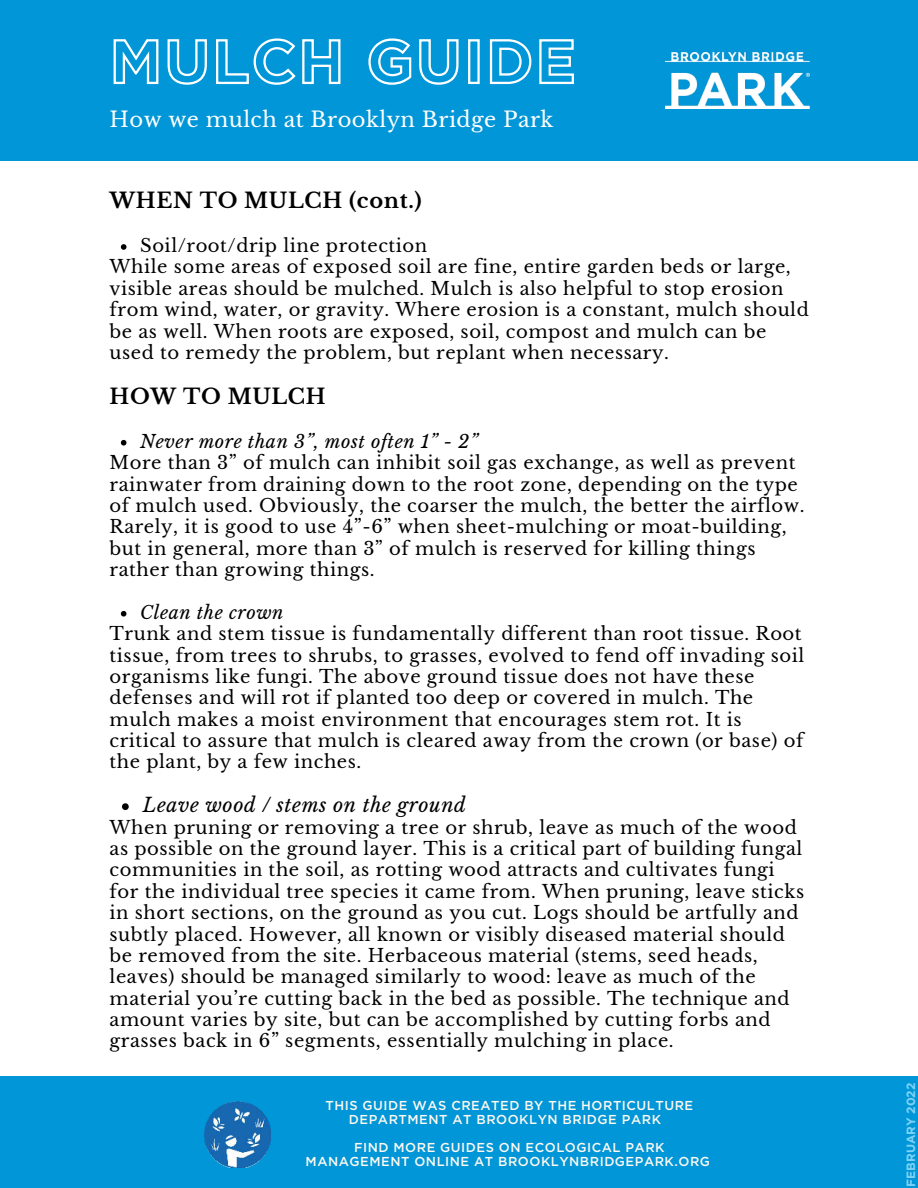
<style>
.page{position:relative;width:918px;height:1188px;background:#fff}
.page>*{position:absolute;margin:0;border:0;box-sizing:border-box;transform-origin:0 0}
.t1{font:21px "Libre Baskerville";letter-spacing:.02em;color:#fff}
.t2{font:700 21px "Libre Baskerville";letter-spacing:.03em;color:#000}
.t3{font:italic 19.5px "Libre Baskerville";letter-spacing:.03em;color:#000}
.t4{font:18px/21.3px "Libre Baskerville";letter-spacing:.03em;color:#000}
.t5{font:italic 18px "Libre Baskerville";letter-spacing:.03em;color:#000}
.t6{font:500 12.9px/14px "Gotham";letter-spacing:.04em;color:#fdf8f1}
.t7{font:700 12px "Gotham";color:#7ed3f7}
</style>
<div class="page">
<div style="left:0;top:0;width:918px;height:161px;background:#0096d7"></div>
<img style="left:666px;top:52px;width:144px;height:56px">
<svg style="left:113px;top:38px;width:461px;height:47px"></svg>
<div style="left:0;top:1077px;width:918px;height:111px;background:#0096d7"></div>
<img style="left:205px;top:1101px;width:66px;height:67px">
<svg style="left:121px;top:244px;width:5px;height:6px"></svg>
<svg style="left:121px;top:440px;width:5px;height:6px"></svg>
<svg style="left:121px;top:611px;width:5px;height:6px"></svg>
<svg style="left:122px;top:803px;width:7px;height:7px"></svg>
<p class="t1" style="left:110px;top:106px;width:446px">How we mulch at Brooklyn Bridge Park</p>
<p class="t2" style="left:110px;top:188px;width:314px">WHEN TO MULCH (cont.)</p>
<p class="t4" style="left:140px;top:235px;width:289px">Soil/root/drip line protection</p>
<p class="t4" style="left:110px;top:256px;width:701px">While some areas of exposed soil are fine, entire garden beds or large, visible areas should be mulched. Mulch is also helpful to stop erosion from wind, water, or gravity. Where erosion is a constant, mulch should be as well. When roots are exposed, soil, compost and mulch can be used to remedy the problem, but replant when necessary.</p>
<p class="t2" style="left:110px;top:384px;width:218px">HOW TO MULCH</p>
<p class="t5" style="left:140px;top:430px;width:339px">Never more than 3”, most often 1” - 2”</p>
<p class="t4" style="left:110px;top:452px;width:696px">More than 3” of mulch can inhibit soil gas exchange, as well as prevent rainwater from draining down to the root zone, depending on the type of mulch used. Obviously, the coarser the mulch, the better the airflow.<br>Rarely, it is good to use 4”-6” when sheet-mulching or moat-building, but in general, more than 3” of mulch is reserved for killing things rather than growing things.</p>
<p class="t5" style="left:140px;top:601px;width:145px">Clean the crown</p>
<p class="t4" style="left:110px;top:623px;width:696px">Trunk and stem tissue is fundamentally different than root tissue. Root tissue, from trees to shrubs, to grasses, evolved to fend off invading soil organisms like fungi. The above ground tissue does not have these defenses and will rot if planted too deep or covered in mulch. The mulch makes a moist environment that encourages stem rot. It is critical to assure that mulch is cleared away from the crown (or base) of the plant, by a few inches.</p>
<p class="t3" style="left:143px;top:793px;width:325px">Leave wood / stems on the ground</p>
<p class="t4" style="left:110px;top:817px;width:696px">When pruning or removing a tree or shrub, leave as much of the wood as possible on the ground layer. This is a critical part of building fungal communities in the soil, as rotting wood attracts and cultivates fungi for the individual tree species it came from. When pruning, leave sticks in short sections, on the ground as you cut. Logs should be artfully and subtly placed. However, all known or visibly diseased material should be removed from the site. Herbaceous material (stems, seed heads, leaves) should be managed similarly to wood: leave as much of the material you’re cutting back in the bed as possible. The technique and amount varies by site, but can be accomplished by cutting forbs and grasses back in 6” segments, essentially mulching in place.</p>
<p class="t6" style="left:349px;top:1099px;width:346px;text-indent:-23px">THIS GUIDE WAS CREATED BY THE HORTICULTURE<br>DEPARTMENT AT BROOKLYN BRIDGE PARK</p>
<p class="t6" style="left:306px;top:1141px;width:406px;text-align:center">FIND MORE GUIDES ON ECOLOGICAL PARK<br>MANAGEMENT ONLINE AT BROOKLYNBRIDGEPARK.ORG</p>
<p class="t7" style="left:903px;top:1187px;width:105px;rotate:-90deg">FEBRUARY 2022</p>
</div>
